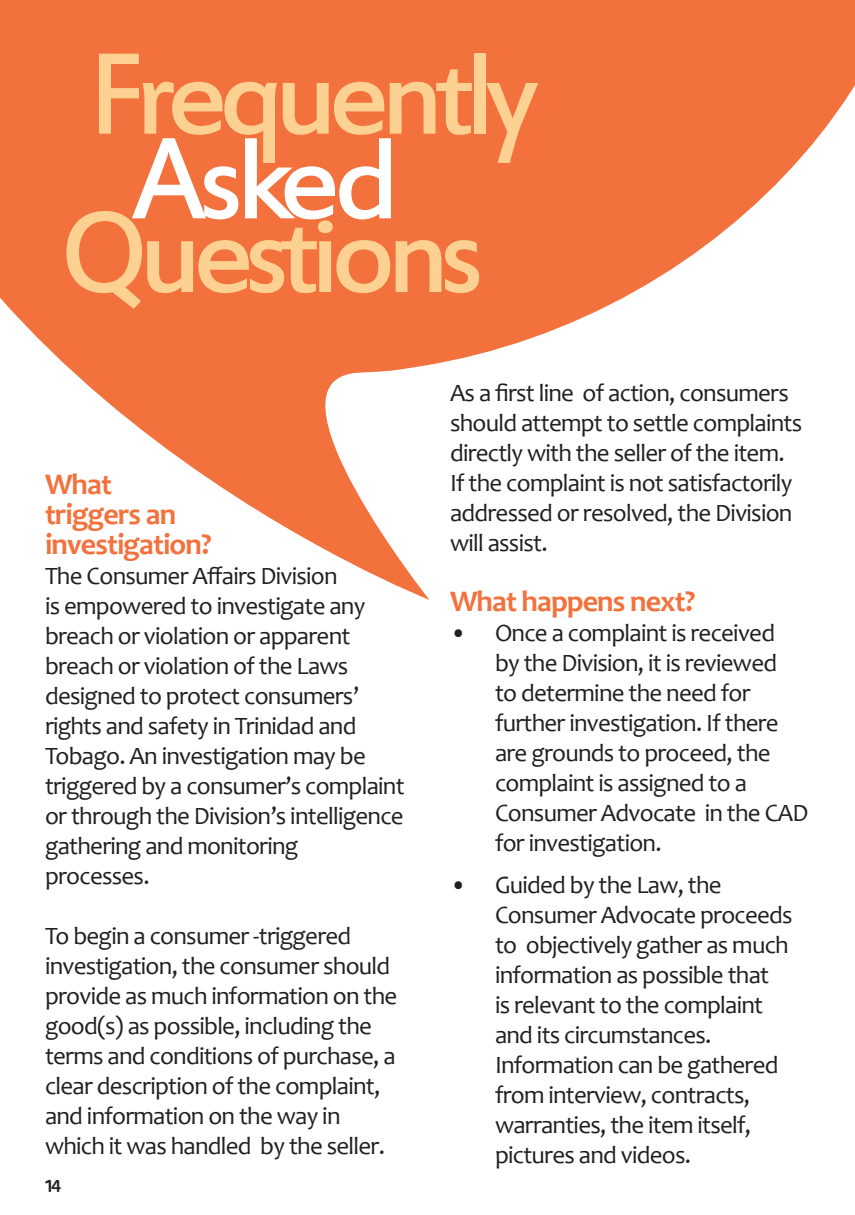
<style>
.page{position:relative;width:855px;height:1215px;background:#fff}
.page>*{position:absolute;margin:0;border:0;box-sizing:border-box;transform-origin:0 0}
.t1{font:126.75px "Estrangelo Edessa";letter-spacing:-.08em;color:#fdd191}
.t2{font:126.75px "Estrangelo Edessa";letter-spacing:-.06em;color:#fff}
.t3{font:700 30px/30px "Candara";letter-spacing:-.03em;color:#f3713c}
.t4{font:25px/30px "Candara";letter-spacing:-.03em;color:#231f20}
.t5{font:17.5px "Cloud World";color:#231f20}
</style>
<div class="page">
<svg style="left:0;top:0;width:855px;height:600px;fill:#f3713c"></svg>
<h1 class="t1" style="left:88px;top:32px;width:452px">Frequently</h1>
<h1 class="t2" style="left:132px;top:116px;width:270px">Asked</h1>
<h1 class="t1" style="left:59px;top:190px;width:426px">Questions</h1>
<p class="t3" style="left:45px;top:470px;width:168px">What triggers an investigation?</p>
<p class="t4" style="left:45px;top:561px;width:361px">The Consumer Affairs Division<br>is empowered to investigate any breach or violation or apparent breach or violation of the Laws designed to protect consumers’ rights and safety in Trinidad and<br>Tobago. An investigation may be triggered by a consumer’s complaint or through the Division’s intelligence gathering and monitoring processes.</p>
<p class="t4" style="left:45px;top:921px;width:354px">To begin a consumer -triggered investigation, the consumer should provide as much information on the good(s) as possible, including the terms and conditions of purchase, a clear description of the complaint, and information on the way in which it was handled by the seller.</p>
<p class="t5" style="left:45px;top:1173px;width:18px">14</p>
<p class="t4" style="left:450px;top:378px;width:354px">As a first line of action, consumers should attempt to settle complaints directly with the seller of the item.<br>If the complaint is not satisfactorily addressed or resolved, the Division will assist.</p>
<p class="t3" style="left:450px;top:587px;width:247px">What happens next?</p>
<p class="t4" style="left:495px;top:618px;width:315px;text-indent:-45px">• Once a complaint is received<br>by the Division, it is reviewed<br>to determine the need for further investigation. If there are grounds to proceed, the complaint is assigned to a<br>Consumer Advocate in the CAD for investigation.</p>
<p class="t4" style="left:495px;top:870px;width:299px;text-indent:-45px">• Guided by the Law, the<br>Consumer Advocate proceeds to objectively gather as much information as possible that<br>is relevant to the complaint and its circumstances.<br>Information can be gathered from interview, contracts, warranties, the item itself, pictures and videos.</p>
</div>
